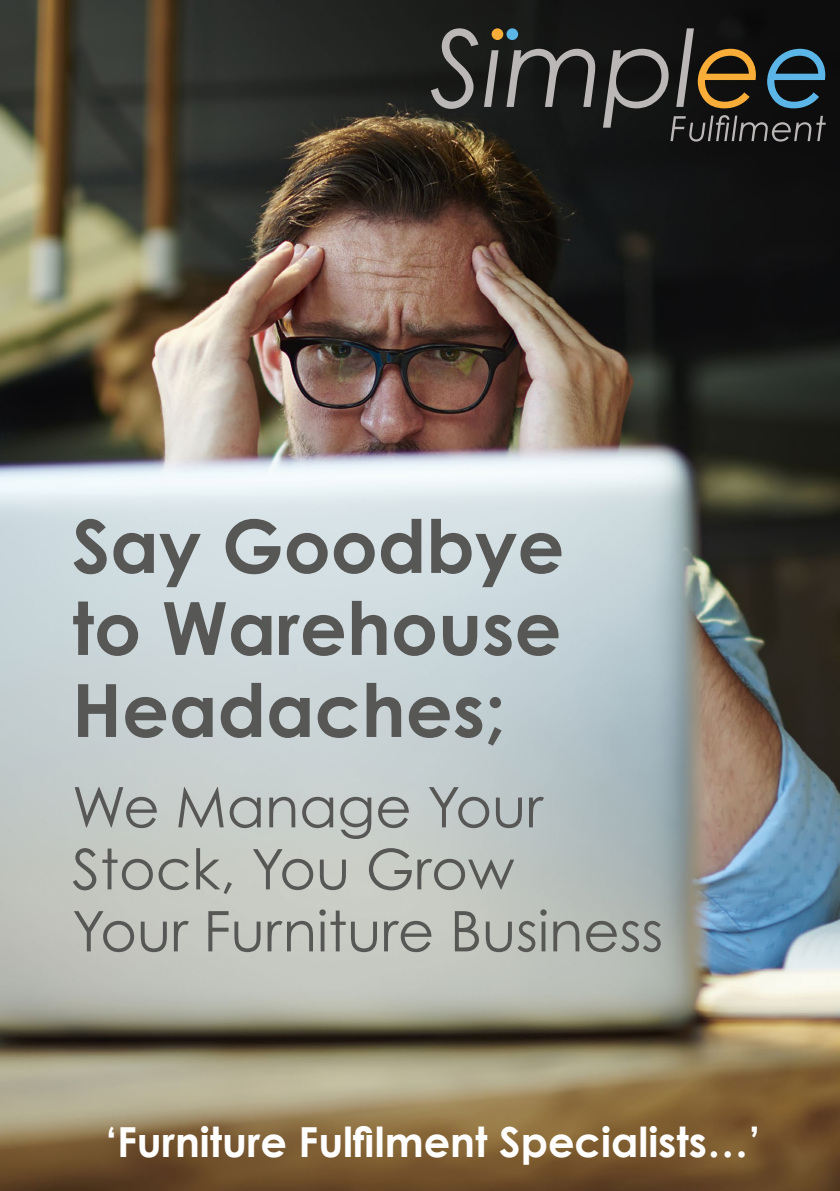
<style>
.page{position:relative;width:840px;height:1191px;background:#fff}
.page>*{position:absolute;margin:0;border:0;box-sizing:border-box;transform-origin:0 0}
.t1{font:700 73.4px/82px "Century Gothic";color:#575756;text-align:justify}
.t2{font:56px/62px "Century Gothic";color:#575756}
.t3{font:700 41.4px "Century Gothic";color:#fff}
</style>
<div class="page">
<img style="left:0;top:0;width:839px;height:1191px">
<svg style="left:430px;top:28px;width:395px;height:114px;background:#343531"></svg>
<div style="left:491px;top:28px;width:12px;height:12px;background:#f8ad39;border-radius:50%"></div>
<div style="left:506px;top:28px;width:12px;height:12px;background:#5bb6e7;border-radius:50%"></div>
<h1 class="t1" style="left:72px;top:503px;width:493px">Say Goodbye to Warehouse Headaches;</h1>
<p class="t2" style="left:72px;top:775px;width:592px">We Manage Your<br>Stock, You Grow<br>Your Furniture Business</p>
<p class="t3" style="left:105px;top:1116px;width:656px">‘Furniture Fulfilment Specialists…’</p>
</div>
